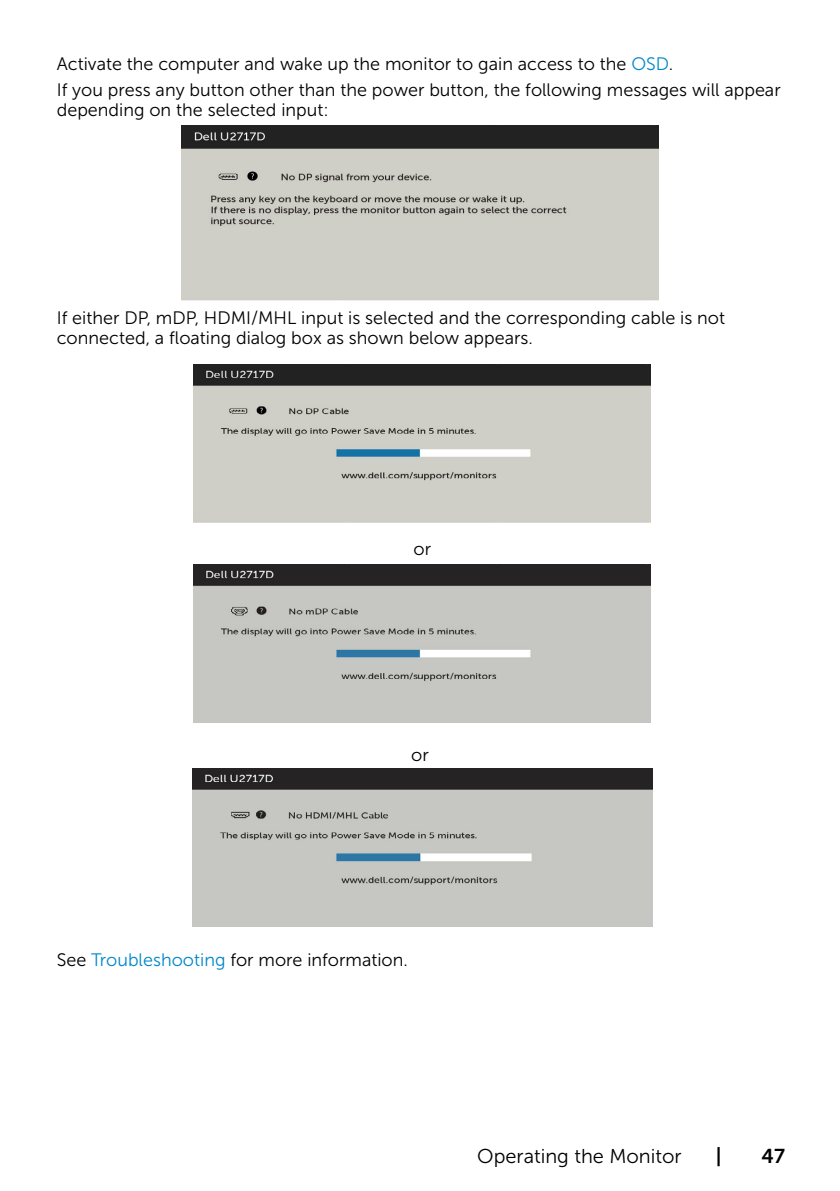
<style>
.page{position:relative;width:840px;height:1191px;background:#fff}
.page>*{position:absolute;margin:0;border:0;box-sizing:border-box;transform-origin:0 0}
.t1{font:20px "Museo Sans For Dell 300";color:#000}
.t2{font:20px "Museo Sans For Dell 700";color:#000}
.Paragraph{font:18px/20px "Museo Sans For Dell 300";color:#000}
.s1{color:#0087cb}
</style>
<div class="page">
<img style="left:181px;top:125px;width:477px;height:175px">
<img style="left:194px;top:364px;width:456px;height:158px">
<img style="left:194px;top:565px;width:456px;height:157px">
<img style="left:192px;top:768px;width:460px;height:158px">
<p class="Paragraph" style="left:57px;top:54px;width:617px">Activate the computer and wake up the monitor to gain access to the <span class="s1">OSD</span>.</p>
<p class="Paragraph" style="left:57px;top:80px;width:725px">If you press any button other than the power button, the following messages will appear depending on the selected input:</p>
<p class="Paragraph" style="left:57px;top:308px;width:669px">If either DP, mDP, HDMI/MHL input is selected and the corresponding cable is not connected, a floating dialog box as shown below appears.</p>
<p class="Paragraph" style="left:413px;top:539px;width:19px">or</p>
<p class="Paragraph" style="left:411px;top:744px;width:19px">or</p>
<p class="Paragraph" style="left:57px;top:950px;width:352px">See <span class="s1">Troubleshooting</span> for more information.</p>
<p class="t1" style="left:477px;top:1145px;width:206px">Operating the Monitor</p>
<p class="t2" style="left:715px;top:1144px;width:7px">|</p>
<p class="t2" style="left:761px;top:1144px;width:25px">47</p>
</div>
